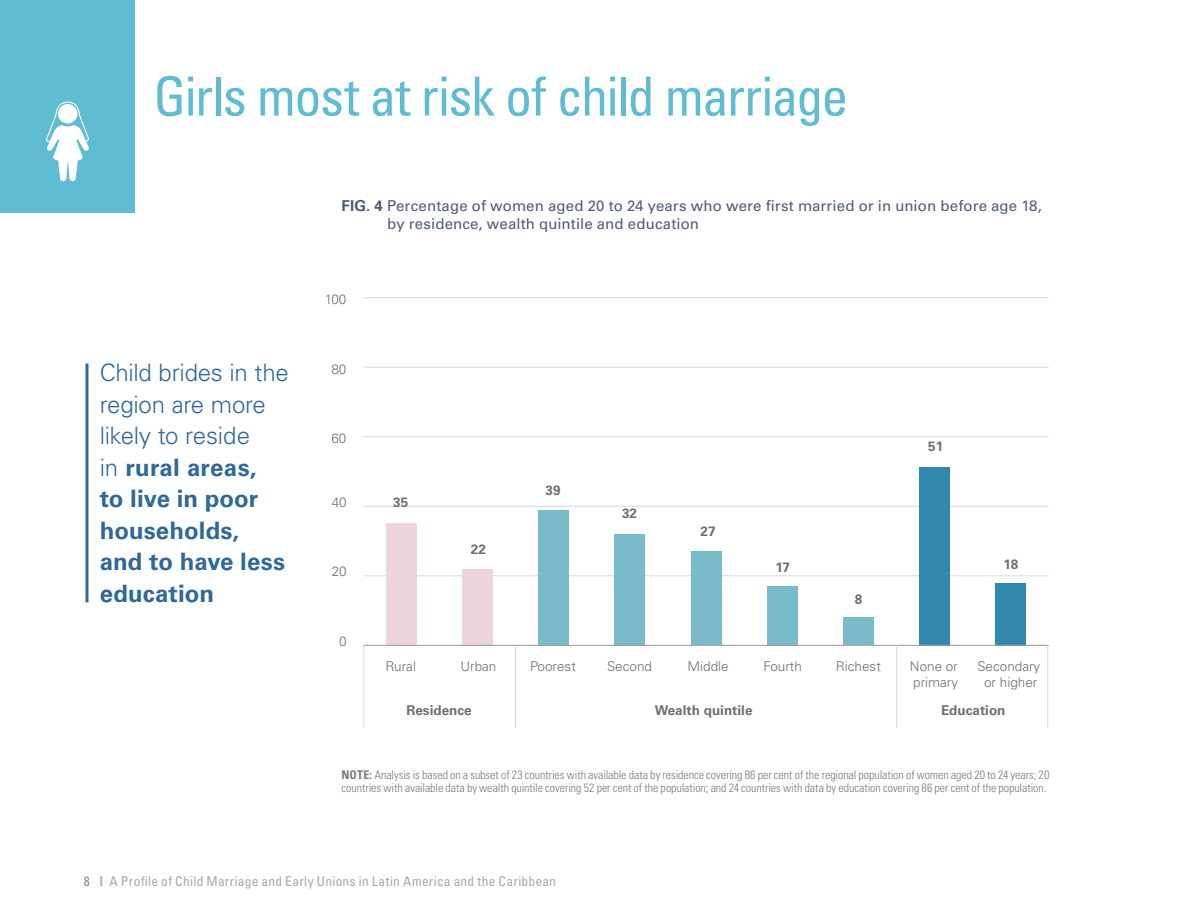
<style>
.page{position:relative;width:1188px;height:918px;background:#fff}
.page>*{position:absolute;margin:0;border:0;box-sizing:border-box;transform-origin:0 0}
.t1{font:condensed 54px "Univers LT Std";letter-spacing:-.025em;color:#60bcd3}
.t2{font:700 24px/31.5px "Univers LT Std";letter-spacing:.005em;color:#2f6899}
.t3{font:15px/18px "Univers LT Std";letter-spacing:.005em;color:#515b79}
.t4{font:300 13.5px/16.5px "Univers LT Pro 45";color:#706f6f}
.t5{font:condensed 13.5px "Univers LT Std";letter-spacing:.02em;color:#a8a8a7}
.t6{font:700 13.5px "Univers LT Pro 65";color:#706f6f}
.t7{font:300 condensed 12px/13.5px "Univers LT Std";color:#7c7b7b}
.s1{font-weight:700}
.s2{font-weight:300}
.s3{color:#878787}
.s4{font-weight:700;color:#bea8ca}
</style>
<div class="page">
<hr style="left:86px;top:364px;width:2px;height:238px;background:#2f6899">
<div style="left:0;top:0;width:135px;height:212px;background:#60bcd3"></div>
<svg style="left:46px;top:102px;width:43px;height:79px"></svg>
<hr style="left:363px;top:576px;width:686px;height:1px;background:#dadada">
<hr style="left:363px;top:506px;width:686px;height:1px;background:#dadada">
<hr style="left:363px;top:436px;width:686px;height:1px;background:#dadada">
<hr style="left:363px;top:367px;width:686px;height:1px;background:#dadada">
<hr style="left:363px;top:297px;width:686px;height:1px;background:#dadada">
<div style="left:386px;top:523px;width:31px;height:122px;background:#eed4dd"></div>
<div style="left:462px;top:569px;width:31px;height:76px;background:#eed4dd"></div>
<div style="left:539px;top:510px;width:30px;height:135px;background:#7abbc9"></div>
<div style="left:615px;top:534px;width:30px;height:111px;background:#7abbc9"></div>
<div style="left:691px;top:551px;width:30px;height:94px;background:#7abbc9"></div>
<div style="left:767px;top:586px;width:30px;height:59px;background:#7abbc9"></div>
<div style="left:843px;top:618px;width:31px;height:27px;background:#7abbc9"></div>
<div style="left:919px;top:467px;width:31px;height:178px;background:#3288ac"></div>
<div style="left:995px;top:583px;width:31px;height:62px;background:#3288ac"></div>
<hr style="left:515px;top:645px;width:1px;height:83px;background:#dadada">
<hr style="left:363px;top:645px;width:686px;height:1px;background:#9d9d9c">
<hr style="left:897px;top:645px;width:1px;height:83px;background:#dadada">
<hr style="left:1047px;top:645px;width:1px;height:83px;background:#dadada">
<hr style="left:364px;top:645px;width:1px;height:83px;background:#dadada">
<h1 class="t1" style="left:153px;top:62px;width:696px">Girls most at risk of child marriage</h1>
<p class="t3" style="left:387px;top:197px;width:656px;text-indent:-45px"><span class="s1">FIG. 4</span> Percentage of women aged 20 to 24 years who were first married or in union before age 18, by residence, wealth quintile and education</p>
<h2 class="t2" style="left:100px;top:357px;width:190px"><span class="s2">Child brides in the region are more likely to reside<br>in</span> rural areas,<br>to live in poor households,<br>and to have less education</h2>
<p class="t4" style="left:325px;top:291px;width:23px">100</p>
<p class="t4" style="left:331px;top:361px;width:17px">80</p>
<p class="t4" style="left:331px;top:430px;width:17px">60</p>
<p class="t4" style="left:332px;top:494px;width:17px">40</p>
<p class="t4" style="left:332px;top:563px;width:17px">20</p>
<p class="t4" style="left:339px;top:633px;width:9px">0</p>
<p class="t6" style="left:393px;top:494px;width:17px">35</p>
<p class="t6" style="left:471px;top:541px;width:17px">22</p>
<p class="t6" style="left:545px;top:482px;width:17px">39</p>
<p class="t6" style="left:622px;top:506px;width:17px">32</p>
<p class="t6" style="left:701px;top:524px;width:17px">27</p>
<p class="t6" style="left:928px;top:438px;width:17px">51</p>
<p class="t6" style="left:775px;top:559px;width:16px">17</p>
<p class="t6" style="left:1003px;top:556px;width:16px">18</p>
<p class="t6" style="left:855px;top:591px;width:9px">8</p>
<p class="t4" style="left:386px;top:658px;width:32px">Rural</p>
<p class="t4" style="left:460px;top:658px;width:38px">Urban</p>
<p class="t4" style="left:530px;top:658px;width:47px">Poorest</p>
<p class="t4" style="left:763px;top:658px;width:40px">Fourth</p>
<p class="t4" style="left:836px;top:658px;width:47px">Richest</p>
<p class="t4" style="left:910px;top:658px;width:50px">None or primary</p>
<p class="t4" style="left:977px;top:658px;width:65px;text-align:center">Secondary or higher</p>
<p class="t4" style="left:607px;top:658px;width:47px">Second</p>
<p class="t4" style="left:687px;top:658px;width:43px">Middle</p>
<p class="t6" style="left:406px;top:703px;width:67px">Residence</p>
<p class="t6" style="left:655px;top:703px;width:99px">Wealth quintile</p>
<p class="t6" style="left:941px;top:703px;width:66px">Education</p>
<p class="t7" style="left:342px;top:768px;width:709px"><span class="s1">NOTE:</span> Analysis is based on a subset of 23 countries with available data by residence covering 86 per cent of the regional population of women aged 20 to 24 years; 20 countries with available data by wealth quintile covering 52 per cent of the population; and 24 countries with data by education covering 86 per cent of the population.</p>
<p class="t5" style="left:84px;top:873px;width:474px"><span class="s3">8</span> <span class="s4">I</span> A Profile of Child Marriage and Early Unions in Latin America and the Caribbean</p>
</div>
